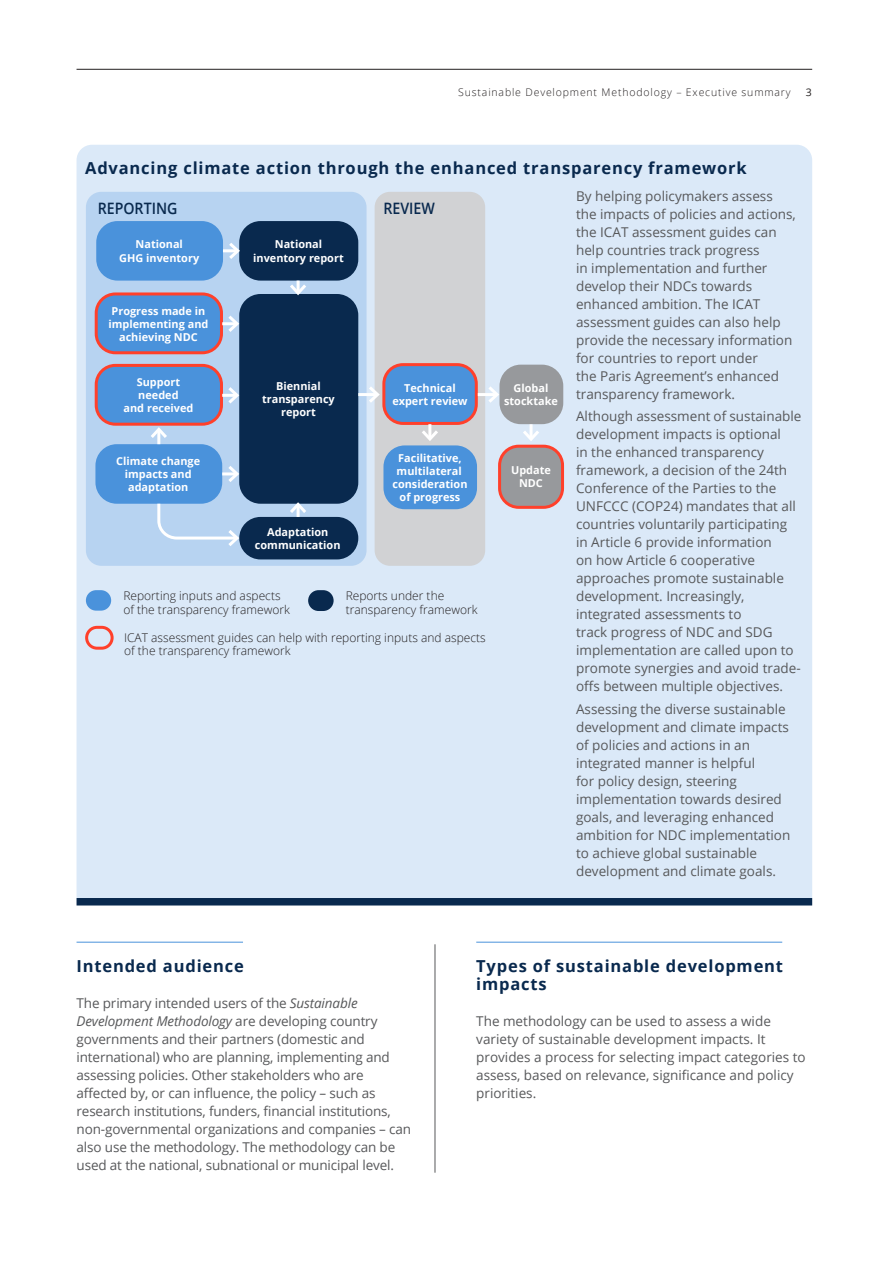
<style>
.page{position:relative;width:893px;height:1263px;background:#fff}
.page>*{position:absolute;margin:0;border:0;box-sizing:border-box;transform-origin:0 0}
.Head_2{font:700 16.5px/18px "Open Sans";letter-spacing:.05em;color:#09294e}
.t1{font:600 15.75px "Open Sans";color:#09294e;scale:.9 1}
.Body{font:13.5px/18px "Open Sans";color:#57585a}
.t2{font:300 12px/13.5px "Open Sans";color:#231f20}
.t3{font:700 10.95px/13px "Open Sans";color:#fff;text-align:center}
.t4{font:300 10.5px "Open Sans";letter-spacing:.08em;color:#231f20}
.t5{font:10.5px "Open Sans";color:#231f20}
.s1{font-style:italic}
</style>
<div class="page">
<hr style="left:77px;top:69px;width:735px;height:1px;background:#231f20">
<hr style="left:435px;top:944px;width:1px;height:229px;background:#57585a">
<hr style="left:476px;top:942px;width:306px;height:1px;background:#4a92db">
<hr style="left:77px;top:942px;width:166px;height:1px;background:#4a92db">
<div style="left:77px;top:145px;width:735px;height:753px;background:#dbe9f8"></div>
<div style="left:86px;top:192px;width:281px;height:374px;background:#b7d3f1;border-radius:15px"></div>
<div style="left:375px;top:192px;width:110px;height:374px;background:#d1d2d4;border-radius:15px"></div>
<div style="left:96px;top:221px;width:127px;height:60px;background:#4a92db;border-radius:21px"></div>
<div style="left:239px;top:221px;width:119px;height:60px;background:#09294e;border-radius:21px"></div>
<div style="left:499px;top:365px;width:64px;height:59px;background:#97999c;border-radius:21px"></div>
<div style="left:499px;top:445px;width:64px;height:63px;background:#97999c;border-radius:21px"></div>
<div style="left:239px;top:517px;width:119px;height:42px;background:#09294e;border-radius:21px"></div>
<div style="left:239px;top:294px;width:119px;height:210px;background:#09294e;border-radius:21px"></div>
<div style="left:95px;top:294px;width:127px;height:59px;background:#4a92db;border-radius:21px"></div>
<div style="left:95px;top:365px;width:127px;height:59px;background:#4a92db;border-radius:21px"></div>
<div style="left:383px;top:365px;width:94px;height:59px;background:#4a92db;border-radius:21px"></div>
<div style="left:95px;top:444px;width:127px;height:60px;background:#4a92db;border-radius:21px"></div>
<div style="left:383px;top:445px;width:94px;height:64px;background:#4a92db;border-radius:21px"></div>
<div style="left:86px;top:590px;width:25px;height:21px;background:#4a92db;border-radius:10px"></div>
<div style="left:308px;top:590px;width:26px;height:21px;background:#09294e;border-radius:10px"></div>
<div style="left:85px;top:626px;width:29px;height:24px;border:3px solid #ff402b;border-radius:10px"></div>
<div style="left:95px;top:292px;width:128px;height:62px;border:3px solid #ff402b;border-radius:19px"></div>
<div style="left:95px;top:364px;width:128px;height:62px;border:3px solid #ff402b;border-radius:19px"></div>
<div style="left:382px;top:363px;width:96px;height:62px;border:3px solid #ff402b;border-radius:19px"></div>
<div style="left:498px;top:445px;width:66px;height:64px;border:3px solid #ff402b;border-radius:19px"></div>
<svg style="left:156px;top:501px;width:85px;height:45px"></svg>
<hr style="left:223px;top:249px;width:15px;height:3px;background:#fff">
<svg style="left:226px;top:239px;width:14px;height:23px"></svg>
<hr style="left:222px;top:322px;width:15px;height:3px;background:#fff">
<svg style="left:225px;top:312px;width:15px;height:23px"></svg>
<hr style="left:530px;top:424px;width:3px;height:15px;background:#fff">
<svg style="left:520px;top:427px;width:22px;height:16px"></svg>
<hr style="left:428px;top:424px;width:3px;height:15px;background:#fff">
<svg style="left:422px;top:427px;width:16px;height:14px"></svg>
<svg style="left:290px;top:281px;width:16px;height:15px"></svg>
<svg style="left:287px;top:502px;width:22px;height:15px"></svg>
<hr style="left:157px;top:429px;width:3px;height:15px;background:#fff">
<svg style="left:148px;top:425px;width:22px;height:16px"></svg>
<hr style="left:222px;top:394px;width:15px;height:3px;background:#fff">
<svg style="left:225px;top:384px;width:15px;height:23px"></svg>
<hr style="left:358px;top:393px;width:20px;height:3px;background:#fff">
<svg style="left:366px;top:383px;width:14px;height:23px"></svg>
<hr style="left:478px;top:393px;width:19px;height:3px;background:#fff">
<svg style="left:485px;top:383px;width:15px;height:23px"></svg>
<hr style="left:222px;top:472px;width:15px;height:3px;background:#fff">
<svg style="left:225px;top:463px;width:15px;height:22px"></svg>
<div style="left:77px;top:898px;width:735px;height:7px;background:#09294e"></div>
<p class="t4" style="left:458px;top:85px;width:334px">Sustainable Development Methodology – Executive summary</p>
<p class="t5" style="left:806px;top:85px;width:8px">3</p>
<p class="Head_2" style="left:85px;top:159px;width:663px">Advancing climate action through the enhanced transparency framework</p>
<p class="Body" style="left:576px;top:187px;width:221px">By helping policymakers assess the impacts of policies and actions, the ICAT assessment guides can help countries track progress<br>in implementation and further develop their NDCs towards enhanced ambition. The ICAT assessment guides can also help provide the necessary information for countries to report under<br>the Paris Agreement’s enhanced transparency framework.</p>
<p class="Body" style="left:576px;top:407px;width:227px">Although assessment of sustainable development impacts is optional<br>in the enhanced transparency framework, a decision of the 24th<br>Conference of the Parties to the<br>UNFCCC (COP24) mandates that all countries voluntarily participating in Article 6 provide information<br>on how Article 6 cooperative approaches promote sustainable development. Increasingly, integrated assessments to<br>track progress of NDC and SDG implementation are called upon to promote synergies and avoid trade&shy;offs between multiple objectives.</p>
<p class="Body" style="left:576px;top:699px;width:216px">Assessing the diverse sustainable development and climate impacts of policies and actions in an integrated manner is helpful<br>for policy design, steering implementation towards desired goals, and leveraging enhanced ambition for NDC implementation to achieve global sustainable development and climate goals.</p>
<p class="t1" style="left:98px;top:198px;width:90px">REPORTING</p>
<p class="t1" style="left:383px;top:198px;width:59px">REVIEW</p>
<p class="t3" style="left:136px;top:238px;width:49px">National</p>
<p class="t3" style="left:119px;top:251px;width:81px">GHG inventory</p>
<p class="t3" style="left:253px;top:238px;width:92px">National inventory report</p>
<p class="t3" style="left:109px;top:304px;width:101px">Progress made in implementing and achieving NDC</p>
<p class="t3" style="left:137px;top:375px;width:45px;text-align:left">Support needed</p>
<p class="t3" style="left:124px;top:401px;width:71px">and received</p>
<p class="t3" style="left:276px;top:379px;width:46px">Biennial</p>
<p class="t3" style="left:262px;top:392px;width:74px">transparency</p>
<p class="t3" style="left:281px;top:405px;width:36px">report</p>
<p class="t3" style="left:404px;top:381px;width:53px">Technical</p>
<p class="t3" style="left:392px;top:394px;width:77px">expert review</p>
<p class="t3" style="left:504px;top:381px;width:55px">Global stocktake</p>
<p class="t3" style="left:398px;top:451px;width:65px">Facilitative,</p>
<p class="t3" style="left:392px;top:464px;width:77px">multilateral consideration</p>
<p class="t3" style="left:400px;top:490px;width:62px">of progress</p>
<p class="t3" style="left:116px;top:454px;width:86px">Climate change</p>
<p class="t3" style="left:125px;top:467px;width:68px">impacts and</p>
<p class="t3" style="left:128px;top:480px;width:62px">adaptation</p>
<p class="t3" style="left:511px;top:464px;width:41px">Update<br>NDC</p>
<p class="t3" style="left:255px;top:525px;width:87px">Adaptation communication</p>
<p class="t2" style="left:123px;top:588px;width:168px">Reporting inputs and aspects of the transparency framework</p>
<p class="t2" style="left:346px;top:588px;width:133px">Reports under the transparency framework</p>
<p class="t2" style="left:124px;top:630px;width:363px">ICAT assessment guides can help with reporting inputs and aspects of the transparency framework</p>
<p class="Head_2" style="left:77px;top:957px;width:169px">Intended audience</p>
<p class="Body" style="left:77px;top:994px;width:336px">The primary intended users of the <span class="s1">Sustainable Development Methodology</span> are developing country governments and their partners (domestic and international) who are planning, implementing and assessing policies. Other stakeholders who are affected by, or can influence, the policy – such as research institutions, funders, financial institutions, non-governmental organizations and companies – can also use the methodology. The methodology can be used at the national, subnational or municipal level.</p>
<p class="Head_2" style="left:476px;top:957px;width:308px">Types of sustainable development impacts</p>
<p class="Body" style="left:476px;top:1012px;width:331px">The methodology can be used to assess a wide variety of sustainable development impacts. It provides a process for selecting impact categories to assess, based on relevance, significance and policy priorities.</p>
</div>
